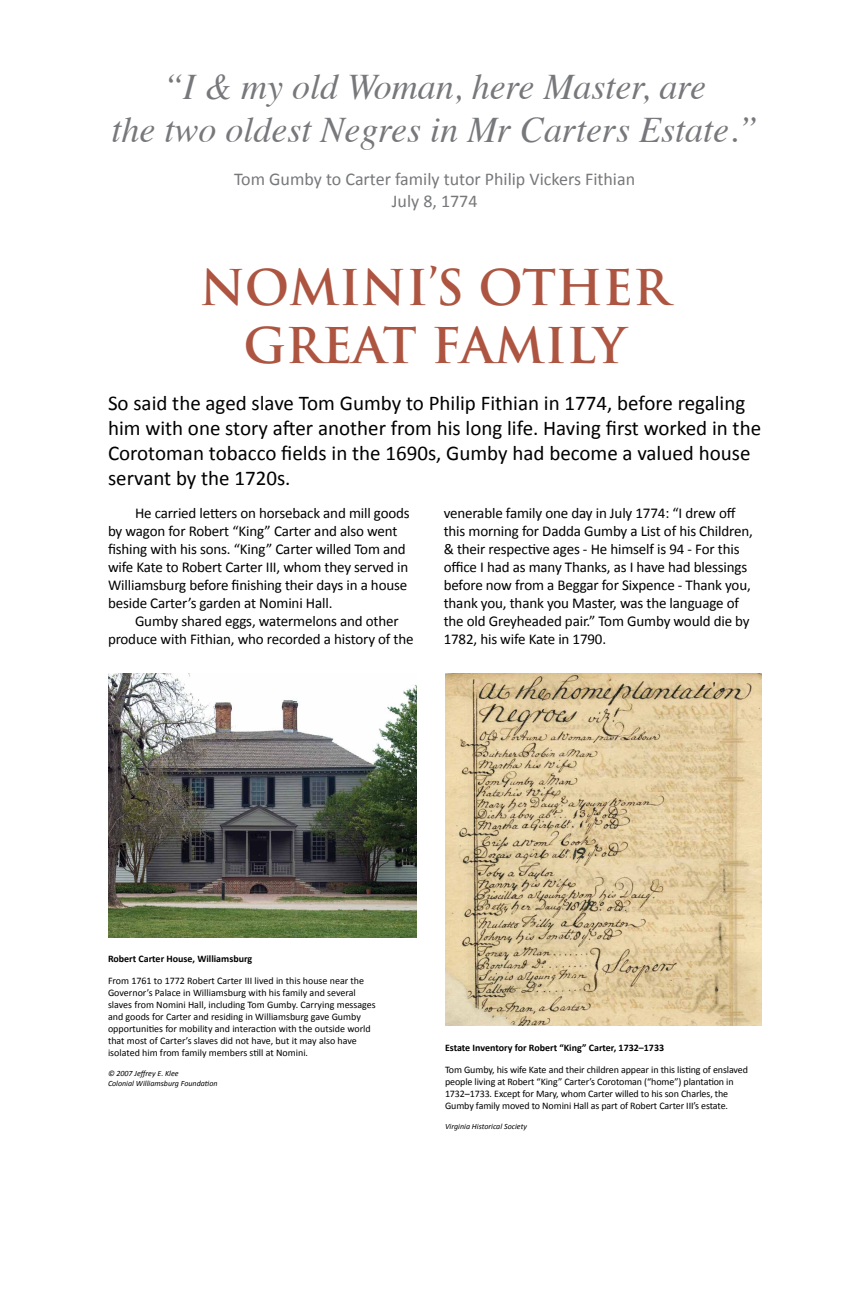
<style>
.page{position:relative;width:864px;height:1296px;background:#fff}
.page>*{position:absolute;margin:0;border:0;box-sizing:border-box;transform-origin:0 0}
.t1{font:700 48px/57.6px "Trajan Pro";color:#ad5541;text-align:center}
.t2{font:italic 36px/43.2px "Times";color:#77787b;text-align:center}
.t3{font:21px/25.2px "Calibri";color:#000}
.t4{font:18px/21.6px "Calibri";color:#77787b;text-align:center}
.t5{font:15px/18px "Calibri";letter-spacing:-.01em;color:#000}
.t6{font:10px/12px "Calibri";letter-spacing:-.005em;color:#000}
.t7{font:700 10px "Calibri";color:#000}
.t8{font:italic 8px/9.6px "Calibri";color:#000}
</style>
<div class="page">
<img style="left:108px;top:674px;width:309px;height:264px">
<img style="left:445px;top:674px;width:316px;height:352px">
<h2 class="t2" style="left:111px;top:63px;width:648px">“I &amp; my old Woman, here Master, are<br>the two oldest Negres in Mr Carters Estate.”</h2>
<p class="t4" style="left:234px;top:168px;width:403px">Tom Gumby to Carter family tutor Philip Vickers Fithian<br>July 8, 1774</p>
<h1 class="t1" style="left:200px;top:260px;width:473px">NOMINI’S OTHER<br>GREAT FAMILY</h1>
<p class="t3" style="left:108px;top:389px;width:655px">So said the aged slave Tom Gumby to Philip Fithian in 1774, before regaling him with one story after another from his long life. Having first worked in the Corotoman tobacco fields in the 1690s, Gumby had become a valued house servant by the 1720s.</p>
<p class="t5" style="left:108px;top:503px;width:303px;text-indent:27px">He carried letters on horseback and mill goods by wagon for Robert “King” Carter and also went fishing with his sons. “King” Carter willed Tom and wife Kate to Robert Carter III, whom they served in Williamsburg before finishing their days in a house beside Carter’s garden at Nomini Hall.</p>
<p class="t5" style="left:108px;top:611px;width:307px;text-indent:27px">Gumby shared eggs, watermelons and other produce with Fithian, who recorded a history of the</p>
<p class="t5" style="left:444px;top:503px;width:311px">venerable family one day in July 1774: “I drew off this morning for Dadda Gumby a List of his Children, &amp; their respective ages - He himself is 94 - For this office I had as many Thanks, as I have had blessings before now from a Beggar for Sixpence - Thank you, thank you, thank you Master, was the language of the old Greyheaded pair.” Tom Gumby would die by 1782, his wife Kate in 1790.</p>
<p class="t7" style="left:108px;top:953px;width:146px">Robert Carter House, Williamsburg</p>
<p class="t6" style="left:108px;top:974px;width:269px">From 1761 to 1772 Robert Carter III lived in this house near the Governor’s Palace in Williamsburg with his family and several slaves from Nomini Hall, including Tom Gumby. Carrying messages and goods for Carter and residing in Williamsburg gave Gumby opportunities for mobility and interaction with the outside world that most of Carter’s slaves did not have, but it may also have isolated him from family members still at Nomini.</p>
<p class="t8" style="left:108px;top:1068px;width:111px">© 2007 Jeffrey E. Klee<br>Colonial Williamsburg Foundation</p>
<p class="t7" style="left:445px;top:1041px;width:221px">Estate Inventory for Robert “King” Carter, 1732–1733</p>
<p class="t6" style="left:445px;top:1063px;width:305px">Tom Gumby, his wife Kate and their children appear in this listing of enslaved people living at Robert “King” Carter’s Corotoman (“home”) plantation in 1732–1733. Except for Mary, whom Carter willed to his son Charles, the Gumby family moved to Nomini Hall as part of Robert Carter III’s estate.</p>
<p class="t8" style="left:445px;top:1121px;width:84px">Virginia Historical Society</p>
</div>
